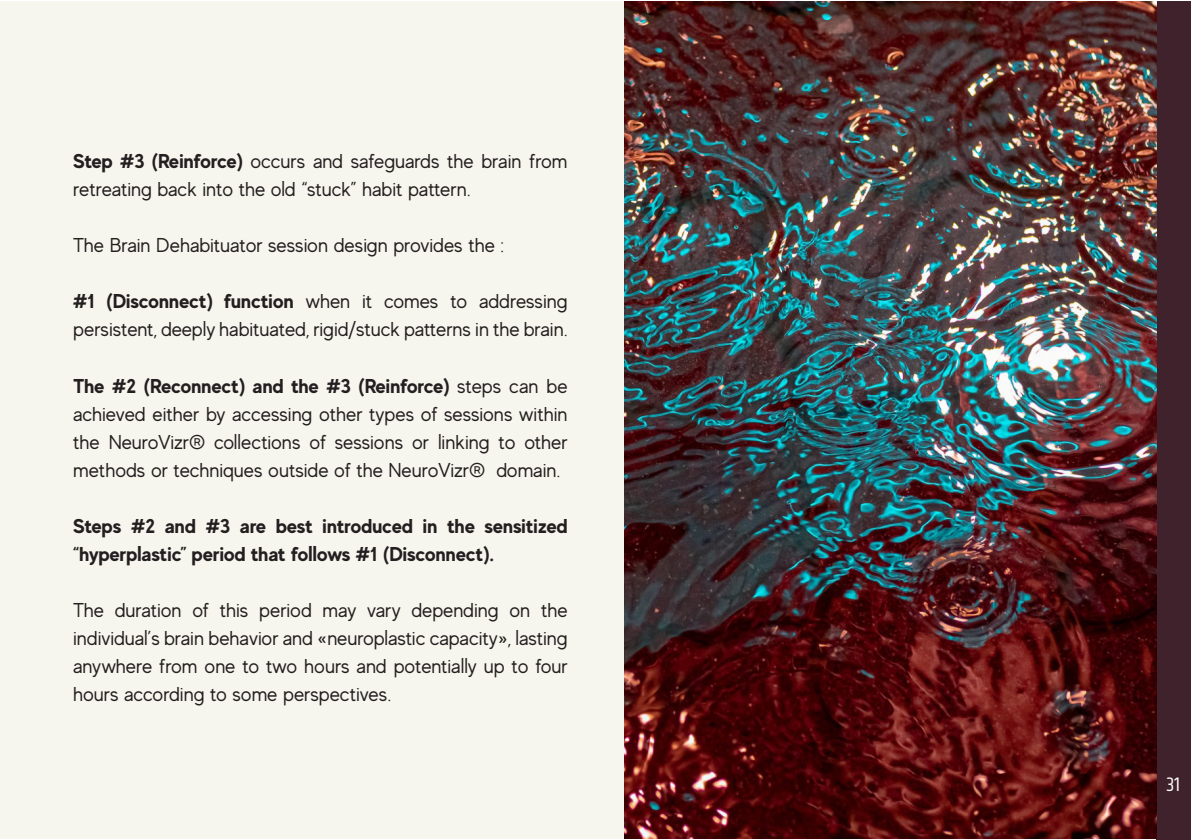
<style>
.page{position:relative;width:1191px;height:840px;background:#fff}
.page>*{position:absolute;margin:0;border:0;box-sizing:border-box;transform-origin:0 0}
.Corps_de_Texte{font:20px/28px "MADE Evolve Sans";color:#231f20}
.Corps_de_Texte-2{font:700 20px/28px "MADE Evolve Sans";color:#231f20}
.t1{font:20px "Khand";color:#fff}
.s1{font-weight:700}
</style>
<div class="page">
<div style="left:1157px;top:1px;width:34px;height:838px;background:#40222d"></div>
<div style="left:0;top:1px;width:1156px;height:837px;background:#f6f6ee"></div>
<img style="left:624px;top:1px;width:533px;height:837px">
<p class="Corps_de_Texte" style="left:73px;top:147px;width:496px"><span class="s1">Step #3 (Reinforce)</span> occurs and safeguards the brain from retreating back into the old “stuck” habit pattern.</p>
<p class="Corps_de_Texte" style="left:73px;top:231px;width:433px">The Brain Dehabituator session design provides the :</p>
<p class="Corps_de_Texte" style="left:73px;top:287px;width:496px"><span class="s1">#1 (Disconnect) function</span> when it comes to addressing persistent, deeply habituated, rigid/stuck patterns in the brain.</p>
<p class="Corps_de_Texte" style="left:73px;top:371px;width:496px;text-align:justify"><span class="s1">The #2 (Reconnect) and the #3 (Reinforce)</span> steps can be achieved either by accessing other types of sessions within the NeuroVizr® collections of sessions or linking to other methods or techniques outside of the NeuroVizr® domain.</p>
<p class="Corps_de_Texte-2" style="left:73px;top:510px;width:496px">Steps #2 and #3 are best introduced in the sensitized “hyperplastic” period that follows #1 (Disconnect).</p>
<p class="Corps_de_Texte" style="left:73px;top:595px;width:496px;text-align:justify">The duration of this period may vary depending on the individual’s brain behavior and «neuroplastic capacity», lasting anywhere from one to two hours and potentially up to four hours according to some perspectives.</p>
<p class="t1" style="left:1166px;top:772px;width:15px">31</p>
</div>
